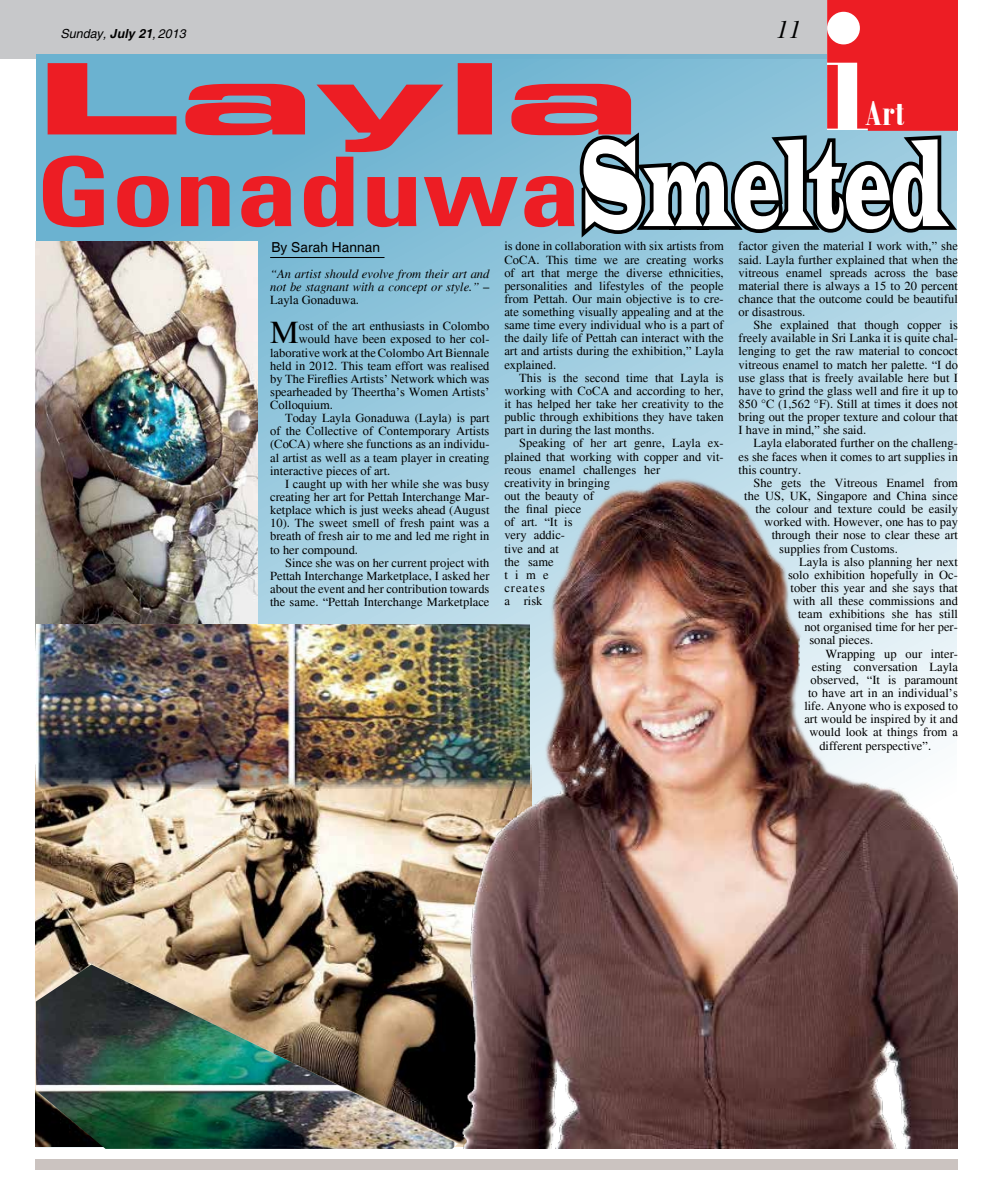
<style>
.page{position:relative;width:993px;height:1188px;background:#fff}
.page>*{position:absolute;margin:0;border:0;box-sizing:border-box;transform-origin:0 0}
.t1{font:123.75px "Latin Wide";color:#fff;scale:.43 1}
.t2{font:98.12px "Eurostile Bold Extended Two";color:#ed1d24;scale:1.82 1}
.t3{font:700 condensed 96.5px "Univers";color:#ed1d24;scale:1.29 1}
.t4{font:700 37.38px "Bodoni MT Condensed";color:#fff}
.t5{font:700 32.5px "Bodoni MT Condensed";color:#fff;scale:1.25 1}
.t6{font:32.38px "Times";color:#000}
.t7{font:700 29.12px "Bodoni";color:#fff;scale:.86 1}
.t8{font:italic 25px "Times";color:#000}
.t9{font:13.75px "Helvetica";color:#000}
.t10{font:12.5px/13.1px "Times";color:#000;text-align:justify}
.t11{font:italic 12.5px/13.1px "Times";color:#000;text-align:justify}
.t12{font:italic 12.5px "Helvetica";color:#000}
.s1{font-weight:700}
.s2{font-style:normal}
</style>
<div class="page">
<div style="left:35px;top:1159px;width:922px;height:10px;background:#cbc3c0"></div>
<div style="left:0;top:0;width:826px;height:58px;background:#c7c8ca"></div>
<svg style="left:37px;top:54px;width:920px;height:570px;background:#91c5db"></svg>
<img style="left:36px;top:778px;width:420px;height:186px">
<svg style="left:574px;top:0;width:384px;height:246px"></svg>
<hr style="left:270px;top:257px;width:114px;height:1px;background:#000">
<img style="left:36px;top:242px;width:222px;height:403px">
<img style="left:36px;top:964px;width:420px;height:184px">
<img style="left:456px;top:458px;width:501px;height:690px">
<img style="left:37px;top:624px;width:492px;height:164px">
<p class="t12" style="left:60px;top:26px;width:127px">Sunday, <span class="s1">July 21</span>, 2013</p>
<h3 class="t8" style="left:775px;top:16px;width:26px">11</h3>
<h2 class="t2" style="left:34px;top:29px;width:335px">Layla</h2>
<h3 class="t3" style="left:36px;top:132px;width:424px">Gonaduwa</h3>
<h3 class="t5" style="left:861px;top:90px;width:75px">Trends</h3>
<h3 class="t4" style="left:864px;top:91px;width:41px">Art</h3>
<h3 class="t7" style="left:867px;top:98px;width:43px">Art</h3>
<h1 class="t1" style="left:580px;top:107px;width:852px">Smelted</h1>
<p class="t9" style="left:271px;top:239px;width:110px">By Sarah Hannan</p>
<p class="t10" style="left:504px;top:240px;width:221px">is done in collaboration with six artists from CoCA. This time we are creating works of art that merge the diverse ethnicities, personalities and lifestyles of the people from Pettah. Our main objective is to cre&shy;ate something visually appealing and at the same time every individual who is a part of the daily life of Pettah can interact with the art and artists during the exhibition,” Layla explained.</p>
<p class="t10" style="left:504px;top:371px;width:221px;text-indent:15px">This is the second time that Layla is working with CoCA and according to her, it has helped her take her creativity to the public through exhibitions they have taken part in during the last months.</p>
<p class="t10" style="left:504px;top:436px;width:221px;text-align:left;text-indent:15px">Speaking of her art genre, Layla ex&shy;plained that working with copper and vit&shy;reous enamel challenges her<br>creativity in bringing<br>out the beauty of<br>the final piece<br>of art. “It is<br>very addic-<br>tive and at<br>the same<br>time<br>creates<br>a risk</p>
<p class="t11" style="left:270px;top:267px;width:221px">“An artist should evolve from their art and not be stagnant with a concept or style.” <span class="s2">– Layla Gonaduwa.</span></p>
<h3 class="t6" style="left:270px;top:314px;width:30px">M</h3>
<p class="t10" style="left:299px;top:319px;width:192px">ost of the art enthusiasts in Colombo</p>
<p class="t10" style="left:299px;top:333px;width:192px">would have been exposed to her col-</p>
<p class="t10" style="left:270px;top:346px;width:221px">laborative work at the Colombo Art Biennale</p>
<p class="t10" style="left:270px;top:359px;width:221px">held in 2012. This team effort was realised</p>
<p class="t10" style="left:270px;top:372px;width:221px">by The Fireflies Artists’ Network which was</p>
<p class="t10" style="left:270px;top:385px;width:221px">spearheaded by Theertha’s Women Artists’</p>
<p class="t10" style="left:270px;top:398px;width:64px">Colloquium.</p>
<p class="t10" style="left:285px;top:411px;width:206px">Today Layla Gonaduwa (Layla) is part</p>
<p class="t10" style="left:270px;top:424px;width:221px">of the Collective of Contemporary Artists</p>
<p class="t10" style="left:270px;top:438px;width:221px">(CoCA) where she functions as an individu-</p>
<p class="t10" style="left:270px;top:451px;width:221px">al artist as well as a team player in creating</p>
<p class="t10" style="left:270px;top:464px;width:122px">interactive pieces of art.</p>
<p class="t10" style="left:285px;top:477px;width:206px">I caught up with her while she was busy</p>
<p class="t10" style="left:270px;top:490px;width:221px">creating her art for Pettah Interchange Mar-</p>
<p class="t10" style="left:270px;top:503px;width:221px">ketplace which is just weeks ahead (August</p>
<p class="t10" style="left:270px;top:516px;width:221px">10). The sweet smell of fresh paint was a</p>
<p class="t10" style="left:270px;top:529px;width:221px">breath of fresh air to me and led me right in</p>
<p class="t10" style="left:270px;top:543px;width:89px">to her compound.</p>
<p class="t10" style="left:285px;top:556px;width:206px">Since she was on her current project with</p>
<p class="t10" style="left:270px;top:569px;width:221px">Pettah Interchange Marketplace, I asked her</p>
<p class="t10" style="left:270px;top:582px;width:221px">about the event and her contribution towards</p>
<p class="t10" style="left:270px;top:595px;width:221px">the same. “Pettah Interchange Marketplace</p>
<p class="t10" style="left:738px;top:240px;width:221px">factor given the material I work with,” she said. Layla further explained that when the vitreous enamel spreads across the base material there is always a 15 to 20 percent chance that the outcome could be beautiful or disastrous.</p>
<p class="t10" style="left:738px;top:318px;width:221px;text-indent:15px">She explained that though copper is freely available in Sri Lanka it is quite chal&shy;lenging to get the raw material to concoct vitreous enamel to match her palette. “I do use glass that is freely available here but I have to grind the glass well and fire it up to 850 °C (1,562 °F). Still at times it does not bring out the proper texture and colour that I have in mind,” she said.</p>
<p class="t10" style="left:738px;top:436px;width:221px;text-indent:15px">Layla elaborated further on the challeng&shy;es she faces when it comes to art supplies in this country.</p>
<p class="t10" style="left:753px;top:476px;width:206px">She gets the Vitreous Enamel from</p>
<p class="t10" style="left:744px;top:489px;width:215px">the US, UK, Singapore and China since</p>
<p class="t10" style="left:755px;top:502px;width:204px">the colour and texture could be easily</p>
<p class="t10" style="left:764px;top:515px;width:195px">worked with. However, one has to pay</p>
<p class="t10" style="left:771px;top:528px;width:188px">through their nose to clear these art</p>
<p class="t10" style="left:779px;top:541px;width:120px">supplies from Customs.</p>
<p class="t10" style="left:799px;top:555px;width:160px">Layla is also planning her next</p>
<p class="t10" style="left:787px;top:568px;width:171px">solo exhibition hopefully in Oc-</p>
<p class="t10" style="left:790px;top:581px;width:169px">tober this year and she says that</p>
<p class="t10" style="left:792px;top:594px;width:166px">with all these commissions and</p>
<p class="t10" style="left:797px;top:607px;width:161px">team exhibitions she has still</p>
<p class="t10" style="left:804px;top:620px;width:155px">not organised time for her per-</p>
<p class="t10" style="left:809px;top:633px;width:65px">sonal pieces.</p>
<p class="t10" style="left:825px;top:646px;width:134px">Wrapping up our inter-</p>
<p class="t10" style="left:811px;top:660px;width:148px">esting conversation Layla</p>
<p class="t10" style="left:810px;top:673px;width:149px">observed, “It is paramount</p>
<p class="t10" style="left:807px;top:686px;width:151px">to have art in an individual’s</p>
<p class="t10" style="left:804px;top:699px;width:155px">life. Anyone who is exposed to</p>
<p class="t10" style="left:804px;top:712px;width:155px">art would be inspired by it and</p>
<p class="t10" style="left:809px;top:725px;width:150px">would look at things from a</p>
<p class="t10" style="left:819px;top:738px;width:113px">different perspective”.</p>
</div>
